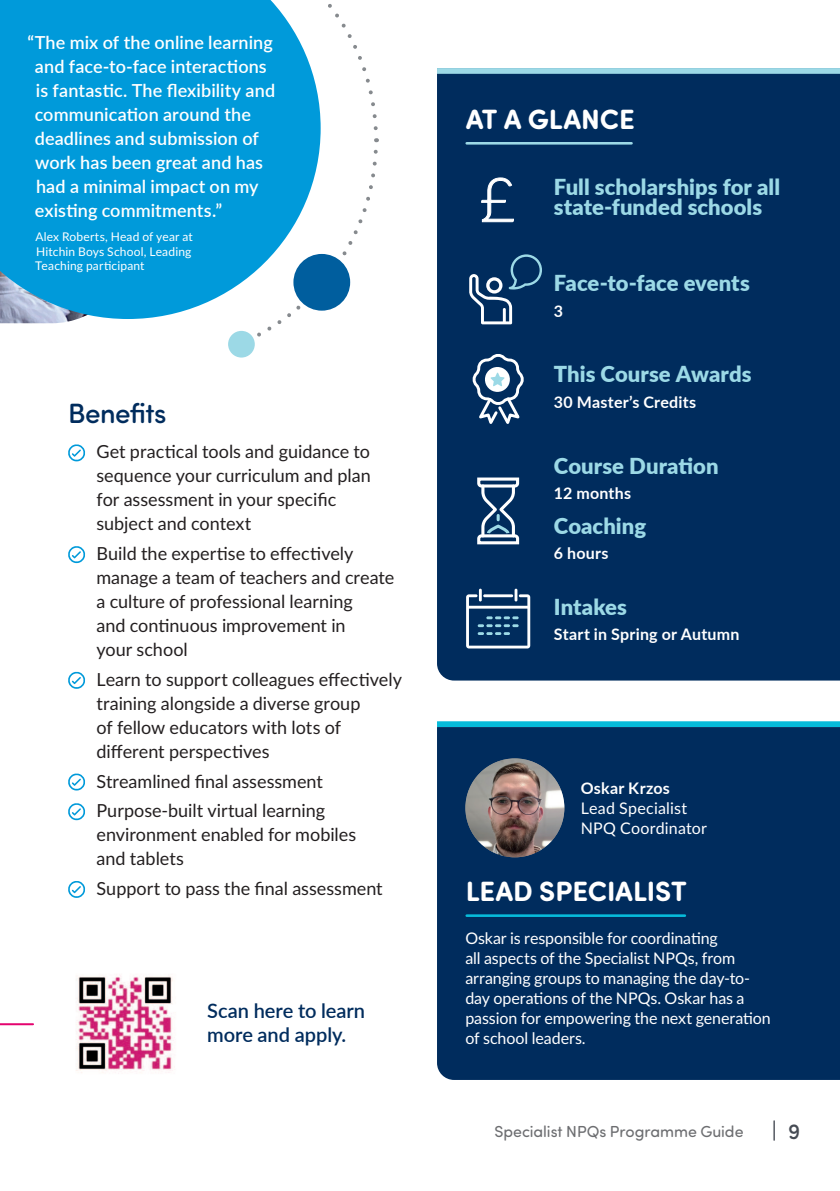
<style>
.page{position:relative;width:840px;height:1191px;background:#fff}
.page>*{position:absolute;margin:0;border:0;box-sizing:border-box;transform-origin:0 0}
.t1{font:700 28px "Sofia Pro Soft";letter-spacing:-.005em;color:#fff}
.t2{font:500 28px "Sofia Pro Soft";letter-spacing:-.02em;color:#002c5d}
.t3{font:900 22px/20px "Lato";letter-spacing:.005em;color:#9cd9e6}
.t4{font:500 22px "Sofia Pro Soft";color:#464b54}
.t5{font:600 20px/24px "Lato";color:#002c5d}
.t6{font:18px/24px "Lato";color:#231f20}
.t7{font:600 18px/24px "Lato";letter-spacing:.005em;color:#fff}
.t8{font:16px/20px "Lato";letter-spacing:-.005em;color:#fff}
.t9{font:700 16px "Lato";letter-spacing:.015em;color:#fff}
.t10{font:16px/20px "Lato";letter-spacing:.015em;color:#fff}
.t11{font:16px "Sofia Pro Soft";letter-spacing:-.005em;color:#6d6e71}
.t12{font:12px/14.4px "Lato";letter-spacing:.01em;color:#fff;text-align:justify}
</style>
<div class="page">
<svg style="left:248px;top:138px;width:131px;height:199px"></svg>
<svg style="left:320px;top:4px;width:58px;height:128px"></svg>
<div style="left:293px;top:254px;width:57px;height:57px;background:#005e9e;border-radius:50%"></div>
<div style="left:228px;top:331px;width:27px;height:26px;background:#9cd9e6;border-radius:50%"></div>
<img style="left:76px;top:975px;width:98px;height:99px">
<svg style="left:0;top:0;width:320px;height:319px;background:#17a1dc"></svg>
<hr style="left:0;top:1023px;width:33px;height:2px;background:#e4036f">
<svg style="left:68px;top:444px;width:17px;height:17px"></svg>
<svg style="left:68px;top:546px;width:17px;height:17px"></svg>
<svg style="left:68px;top:671px;width:17px;height:18px"></svg>
<svg style="left:68px;top:773px;width:17px;height:17px"></svg>
<svg style="left:68px;top:803px;width:17px;height:17px"></svg>
<svg style="left:68px;top:881px;width:17px;height:17px"></svg>
<div style="left:437px;top:68px;width:402px;height:612px;background:#002c5d"></div>
<hr style="left:466px;top:142px;width:165px;height:3px;background:#9cd9e6">
<div style="left:439px;top:68px;width:400px;height:6px;background:#9cd9e6"></div>
<div style="left:439px;top:721px;width:400px;height:6px;background:#07bbda"></div>
<div style="left:437px;top:727px;width:402px;height:353px;background:#002c5d"></div>
<hr style="left:466px;top:914px;width:218px;height:3px;background:#07bbda">
<img style="left:465px;top:758px;width:99px;height:99px;border-radius:49px">
<svg style="left:469px;top:350px;width:58px;height:80px"></svg>
<svg style="left:475px;top:476px;width:45px;height:70px"></svg>
<svg style="left:480px;top:177px;width:34px;height:45px"></svg>
<svg style="left:469px;top:254px;width:72px;height:70px;background:#264e77"></svg>
<svg style="left:466px;top:588px;width:64px;height:60px"></svg>
<p class="t7" style="left:35px;top:31px;width:242px;text-indent:-7px">“The mix of the online learning and face-to-face interac琀椀ons is fantas琀椀c. The 昀氀exibility and communica琀椀on around the deadlines and submission of work has been great and has had a minimal impact on my exis琀椀ng commitments.”</p>
<p class="t12" style="left:35px;top:229px;width:159px">Alex Roberts, Head of year at Hitchin Boys School, Leading Teaching par琀椀cipant</p>
<h1 class="t2" style="left:68px;top:400px;width:100px">Benefits</h1>
<p class="t6" style="left:96px;top:439px;width:276px">Get prac琀椀cal tools and guidance to sequence your curriculum and plan for assessment in your speci昀椀c subject and context</p>
<p class="t6" style="left:96px;top:541px;width:299px">Build the exper琀椀se to e昀昀ec琀椀vely manage a team of teachers and create a culture of professional learning<br>and con琀椀nuous improvement in<br>your school</p>
<p class="t6" style="left:96px;top:666px;width:307px">Learn to support colleagues e昀昀ec琀椀vely training alongside a diverse group<br>of fellow educators with lots of<br>di昀昀erent perspec琀椀ves</p>
<p class="t6" style="left:96px;top:765px;width:230px;line-height:29.6px">Streamlined 昀椀nal assessment<br>Purpose-built virtual learning</p>
<p class="t6" style="left:96px;top:822px;width:261px">environment enabled for mobiles and tablets</p>
<p class="t6" style="left:96px;top:875px;width:287px">Support to pass the 昀椀nal assessment</p>
<p class="t5" style="left:207px;top:1000px;width:159px">Scan here to learn more and apply.</p>
<h1 class="t1" style="left:465px;top:108px;width:170px">AT A GLANCE</h1>
<p class="t3" style="left:553px;top:176px;width:228px">Full scholarships for all state-funded schools</p>
<p class="t3" style="left:553px;top:272px;width:197px">Face-to-face events</p>
<p class="t9" style="left:553px;top:304px;width:11px">3</p>
<p class="t3" style="left:553px;top:363px;width:199px">This Course Awards</p>
<p class="t9" style="left:553px;top:395px;width:144px">30 Master’s Credits</p>
<p class="t3" style="left:553px;top:454px;width:166px">Course Dura琀椀on</p>
<p class="t9" style="left:553px;top:486px;width:79px">12 months</p>
<p class="t3" style="left:553px;top:515px;width:94px">Coaching</p>
<p class="t9" style="left:553px;top:547px;width:56px">6 hours</p>
<p class="t3" style="left:553px;top:595px;width:75px">Intakes</p>
<p class="t9" style="left:553px;top:627px;width:187px">Start in Spring or Autumn</p>
<p class="t9" style="left:580px;top:781px;width:91px">Oskar Krzos</p>
<p class="t10" style="left:580px;top:799px;width:128px">Lead Specialist<br>NPQ Coordinator</p>
<h1 class="t1" style="left:465px;top:881px;width:222px">LEAD SPECIALIST</h1>
<p class="t8" style="left:465px;top:927px;width:307px">Oskar is responsible for coordina琀椀ng<br>all aspects of the Specialist NPQs, from arranging groups to managing the day-to&shy;day opera琀椀ons of the NPQs. Oskar has a passion for empowering the next genera琀椀on of school leaders.</p>
<p class="t11" style="left:494px;top:1125px;width:250px">Specialist NPQs Programme Guide</p>
<p class="t4" style="left:771px;top:1121px;width:30px">| 9</p>
</div>
